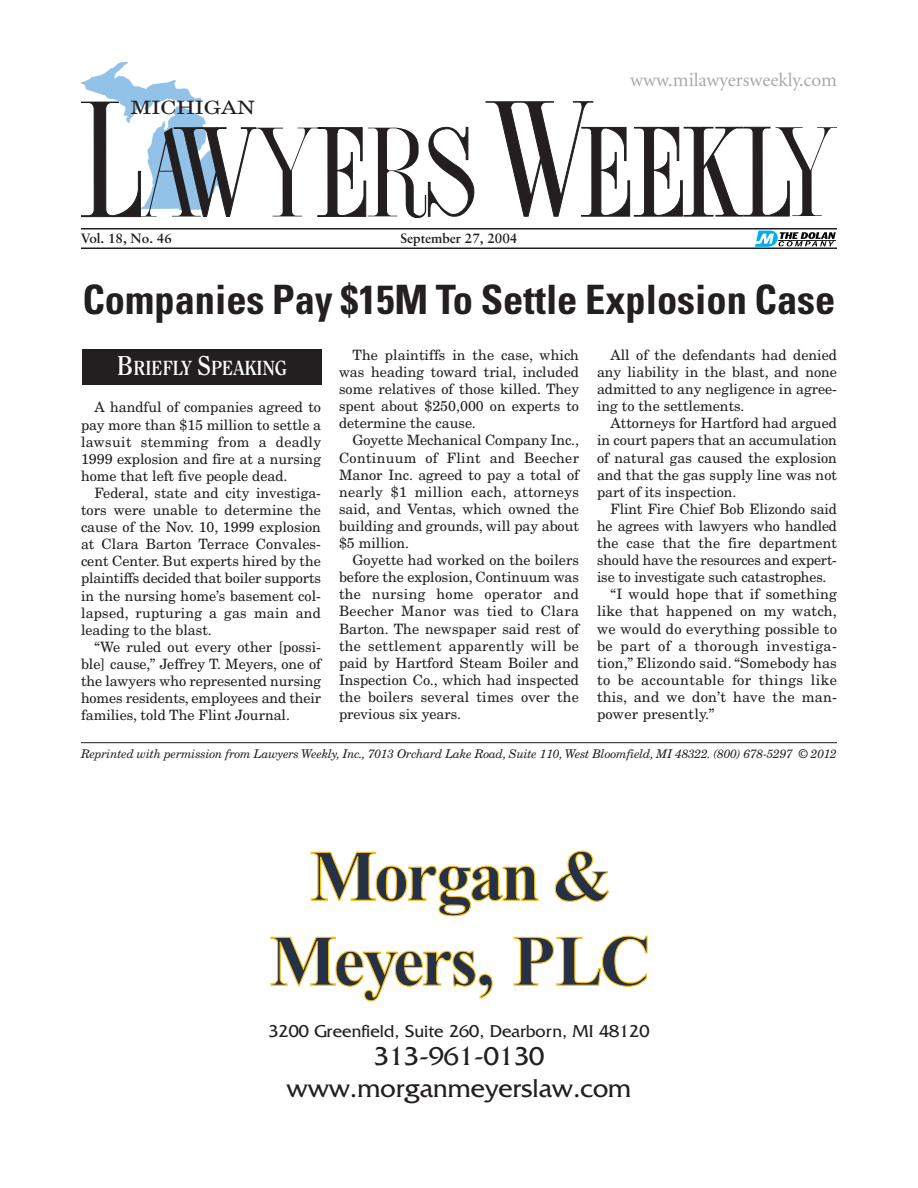
<style>
.page{position:relative;width:918px;height:1188px;background:#fff}
.page>*{position:absolute;margin:0;border:0;box-sizing:border-box;transform-origin:0 0}
.t1{font:700 condensed 40.5px "Univers";color:#231f20}
.t2{font:27px/32.4px "Friz Quadrata";color:#231f20;text-align:center}
.t3{font:700 20.25px "Clearface";color:#fff;scale:.9 1}
.t4{font:19.2px "Minion";color:#a8a9ad}
.t5{font:18.45px "New Century Schlbk";color:#231f20;scale:1.2 1}
.t6{font:18px "Friz Quadrata";color:#231f20}
.t7{font:14.25px/17.1px "New Century Schlbk";color:#231f20;text-align:justify}
.t8{font:14.25px "New Century Schlbk";letter-spacing:.025em;color:#231f20}
.t9{font:14.25px "New Century Schlbk";letter-spacing:.035em;color:#231f20}
.t10{font:700 13.5px "Sabon";color:#231f20}
.t11{font:italic 12px "New Century Schlbk";letter-spacing:-.015em;color:#231f20}
.s1{font-size:27px}
</style>
<div class="page">
<img style="left:81px;top:63px;width:121px;height:38px">
<svg style="left:755px;top:231px;width:81px;height:16px"></svg>
<hr style="left:779px;top:240px;width:57px;height:1px;background:#231f20">
<hr style="left:81px;top:228px;width:756px;height:2px;background:#231f20">
<hr style="left:81px;top:248px;width:756px;height:1px;background:#231f20">
<svg style="left:81px;top:101px;width:394px;height:117px"></svg>
<svg style="left:485px;top:101px;width:352px;height:116px"></svg>
<hr style="left:81px;top:742px;width:756px;height:1px;background:#231f20">
<div style="left:82px;top:350px;width:240px;height:36px;background:#231f20"></div>
<svg style="left:310px;top:851px;width:229px;height:66px"></svg>
<svg style="left:554px;top:851px;width:56px;height:51px"></svg>
<svg style="left:270px;top:936px;width:223px;height:65px"></svg>
<svg style="left:513px;top:935px;width:135px;height:52px"></svg>
<p class="t5" style="left:131px;top:101px;width:105px">MICHIGAN</p>
<p class="t10" style="left:81px;top:233px;width:92px">Vol. 18, No. 46</p>
<p class="t10" style="left:400px;top:233px;width:119px">September 27, 2004</p>
<h3 class="t4" style="left:630px;top:72px;width:208px">www.milawyersweekly.com</h3>
<h1 class="t1" style="left:82px;top:285px;width:754px">Companies Pay $15M To Settle Explosion Case</h1>
<h3 class="t3" style="left:117px;top:360px;width:190px"><span class="s1">B</span>RIEFLY <span class="s1">S</span>PEAKING</h3>
<p class="t7" style="left:81px;top:400px;width:242px;text-indent:13px">A handful of companies agreed to pay more than $15 million to settle a lawsuit stemming from a deadly 1999 explosion and fire at a nursing home that left five people dead.</p>
<p class="t7" style="left:81px;top:486px;width:242px;text-indent:13px">Federal, state and city investiga&shy;tors were unable to determine the cause of the Nov. 10, 1999 explosion at Clara Barton Terrace Convales&shy;cent Center. But experts hired by the plaintiffs decided that boiler supports in the nursing home’s basement col&shy;lapsed, rupturing a gas main and leading to the blast.</p>
<p class="t7" style="left:81px;top:640px;width:242px;text-indent:13px">“We ruled out every other [possi&shy;ble] cause,” Jeffrey T. Meyers, one of the lawyers who represented nursing homes residents, employees and their families, told The Flint Journal.</p>
<p class="t7" style="left:339px;top:348px;width:242px;text-indent:13px">The plaintiffs in the case, which was heading toward trial, included some relatives of those killed. They spent about $250,000 on experts to determine the cause.</p>
<p class="t7" style="left:339px;top:433px;width:242px;text-indent:14px">Goyette Mechanical Company Inc., Continuum of Flint and Beecher Manor Inc. agreed to pay a total of nearly $1 million each, attorneys said, and Ventas, which owned the building and grounds, will pay about $5 million.</p>
<p class="t7" style="left:339px;top:553px;width:242px;text-indent:14px">Goyette had worked on the boilers before the explosion, Continuum was the nursing home operator and Beecher Manor was tied to Clara Barton. The newspaper said rest of the settlement apparently will be paid by Hartford Steam Boiler and Inspection Co., which had inspected the boilers several times over the previous six years.</p>
<p class="t7" style="left:597px;top:348px;width:242px;text-indent:13px">All of the defendants had denied any liability in the blast, and none admitted to any negligence in agree&shy;ing to the settlements.</p>
<p class="t7" style="left:597px;top:416px;width:242px;text-indent:14px">Attorneys for Hartford had argued in court papers that an accumulation of natural gas caused the explosion and that the gas supply line was not part of its inspection.</p>
<p class="t7" style="left:611px;top:502px;width:228px">Flint Fire Chief Bob Elizondo said</p>
<p class="t7" style="left:597px;top:519px;width:242px">he agrees with lawyers who handled</p>
<p class="t7" style="left:597px;top:536px;width:242px">the case that the fire department</p>
<p class="t7" style="left:597px;top:553px;width:242px">should have the resources and expert-</p>
<p class="t7" style="left:597px;top:570px;width:231px">ise to investigate such catastrophes.</p>
<p class="t7" style="left:611px;top:587px;width:228px">“I would hope that if something</p>
<p class="t7" style="left:597px;top:604px;width:242px">like that happened on my watch,</p>
<p class="t7" style="left:597px;top:621px;width:242px">we would do everything possible to</p>
<p class="t9" style="left:597px;top:640px;width:242px">be part of a thorough investiga-</p>
<p class="t7" style="left:597px;top:656px;width:242px">tion,” Elizondo said. “Somebody has</p>
<p class="t8" style="left:597px;top:675px;width:242px">to be accountable for things like</p>
<p class="t7" style="left:597px;top:690px;width:242px">this, and we don’t have the man-</p>
<p class="t7" style="left:597px;top:707px;width:119px">power presently.”</p>
<p class="t11" style="left:81px;top:749px;width:758px">Reprinted with permission from Lawyers Weekly, Inc., 7013 Orchard Lake Road, Suite 110, West Bloomfield, MI 48322. (800) 678-5297 © 2012</p>
<p class="t6" style="left:269px;top:1020px;width:382px">3200 Greenfield, Suite 260, Dearborn, MI 48120</p>
<h2 class="t2" style="left:287px;top:1039px;width:346px">313-961-0130 www.morganmeyerslaw.com</h2>
</div>
